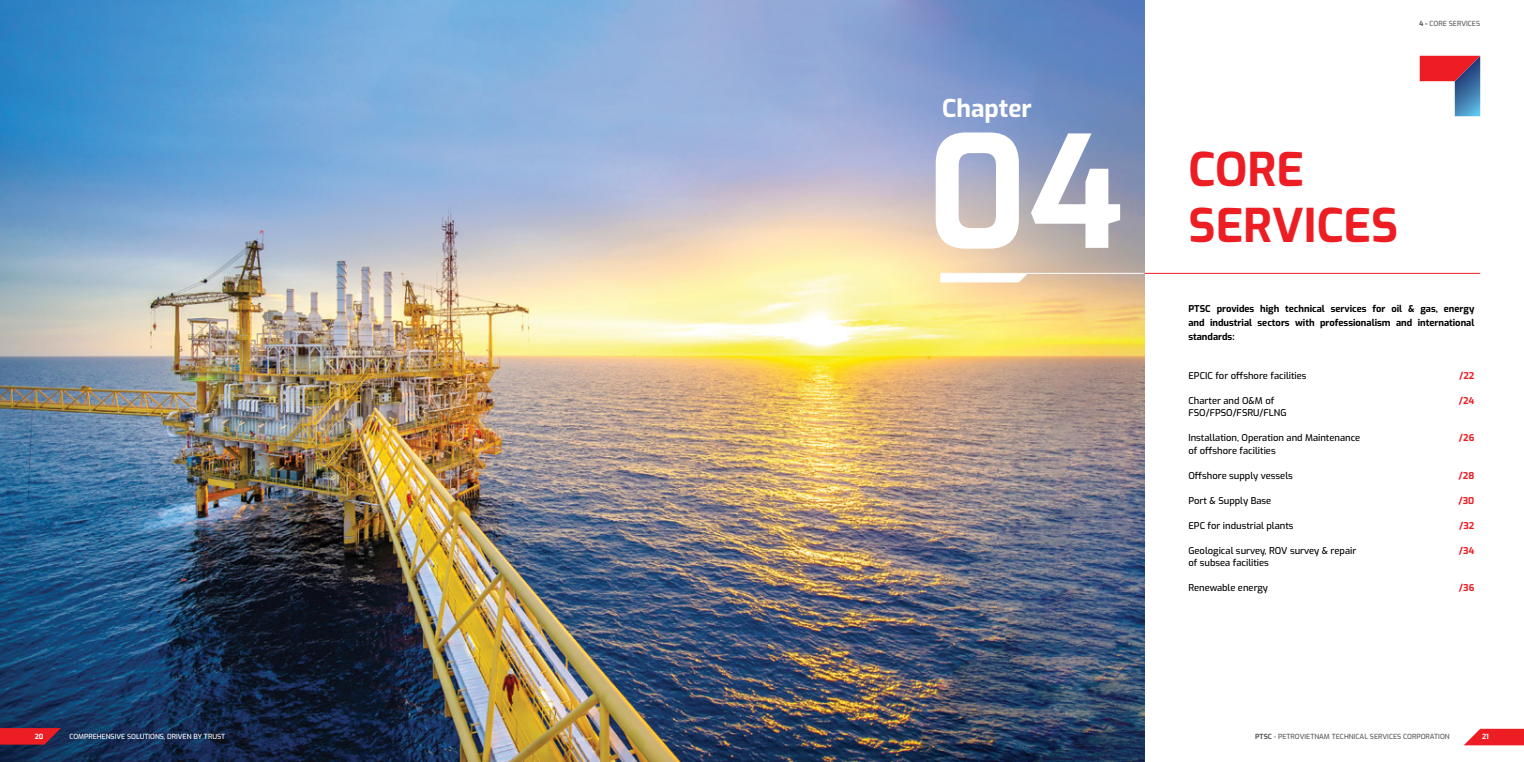
<style>
.page{position:relative;width:1524px;height:762px;background:#fff}
.page>*{position:absolute;margin:0;border:0;box-sizing:border-box;transform-origin:0 0}
.t1{font:700 154.75px "Exo";color:#fff}
.t2{font:700 46.25px/55.5px "Exo";color:#ed1d24}
.t3{font:700 24.5px "Exo";color:#fff}
.t4{font:500 9.38px/12.5px "Exo";color:#000}
.t5{font:700 9.38px/14.1px "Exo";color:#000;text-align:justify}
.t6{font:700 9.38px "Exo";color:#ed1d24}
.t7{font:500 7px "Exo";color:#58595b}
.t8{font:500 7px "Exo";color:#fff}
.t9{font:700 7px "Exo";color:#fff}
.s1{font-weight:700}
</style>
<div class="page">
<img style="left:0;top:0;width:1144px;height:762px">
<svg style="left:1464px;top:729px;width:60px;height:16px"></svg>
<svg style="left:0;top:728px;width:61px;height:16px"></svg>
<hr style="left:1144px;top:273px;width:336px;height:1px;background:#ed1d24">
<hr style="left:940px;top:273px;width:204px;height:1px;background:#fff">
<svg style="left:940px;top:274px;width:87px;height:8px"></svg>
<svg style="left:1419px;top:56px;width:61px;height:60px"></svg>
<h3 class="t3" style="left:942px;top:90px;width:91px">Chapter</h3>
<h1 class="t1" style="left:927px;top:74px;width:197px">04</h1>
<p class="t7" style="left:1419px;top:18px;width:63px"><span class="s1">4 -</span> CORE SERVICES</p>
<h2 class="t2" style="left:1188px;top:139px;width:211px">CORE<br>SERVICES</h2>
<p class="t5" style="left:1188px;top:301px;width:287px">PTSC provides high technical services for oil &amp; gas, energy and industrial sectors with professionalism and international standards:</p>
<p class="t4" style="left:1188px;top:369px;width:120px">EPCIC for offshore facilities</p>
<p class="t4" style="left:1188px;top:394px;width:100px">Charter and O&amp;M of<br>FSO/FPSO/FSRU/FLNG</p>
<p class="t4" style="left:1188px;top:431px;width:173px">Installation, Operation and Maintenance of offshore facilities</p>
<p class="t4" style="left:1188px;top:469px;width:106px">Offshore supply vessels</p>
<p class="t4" style="left:1188px;top:494px;width:84px">Port &amp; Supply Base</p>
<p class="t4" style="left:1188px;top:519px;width:107px">EPC for industrial plants</p>
<p class="t4" style="left:1188px;top:544px;width:169px">Geological survey, ROV survey &amp; repair of subsea facilities</p>
<p class="t4" style="left:1188px;top:581px;width:81px">Renewable energy</p>
<p class="t6" style="left:1459px;top:368px;width:17px">/22</p>
<p class="t6" style="left:1458px;top:393px;width:17px">/24</p>
<p class="t6" style="left:1458px;top:431px;width:17px">/26</p>
<p class="t6" style="left:1458px;top:468px;width:17px">/28</p>
<p class="t6" style="left:1458px;top:493px;width:17px">/30</p>
<p class="t6" style="left:1459px;top:518px;width:17px">/32</p>
<p class="t6" style="left:1458px;top:543px;width:17px">/34</p>
<p class="t6" style="left:1459px;top:581px;width:17px">/36</p>
<p class="t9" style="left:35px;top:731px;width:10px">20</p>
<p class="t8" style="left:69px;top:731px;width:157px">COMPREHENSIVE SOLUTIONS, DRIVEN BY TRUST</p>
<p class="t7" style="left:1255px;top:731px;width:196px"><span class="s1">PTSC</span> - PETROVIETNAM TECHNICAL SERVICES CORPORATION</p>
<p class="t9" style="left:1482px;top:731px;width:8px">21</p>
</div>
